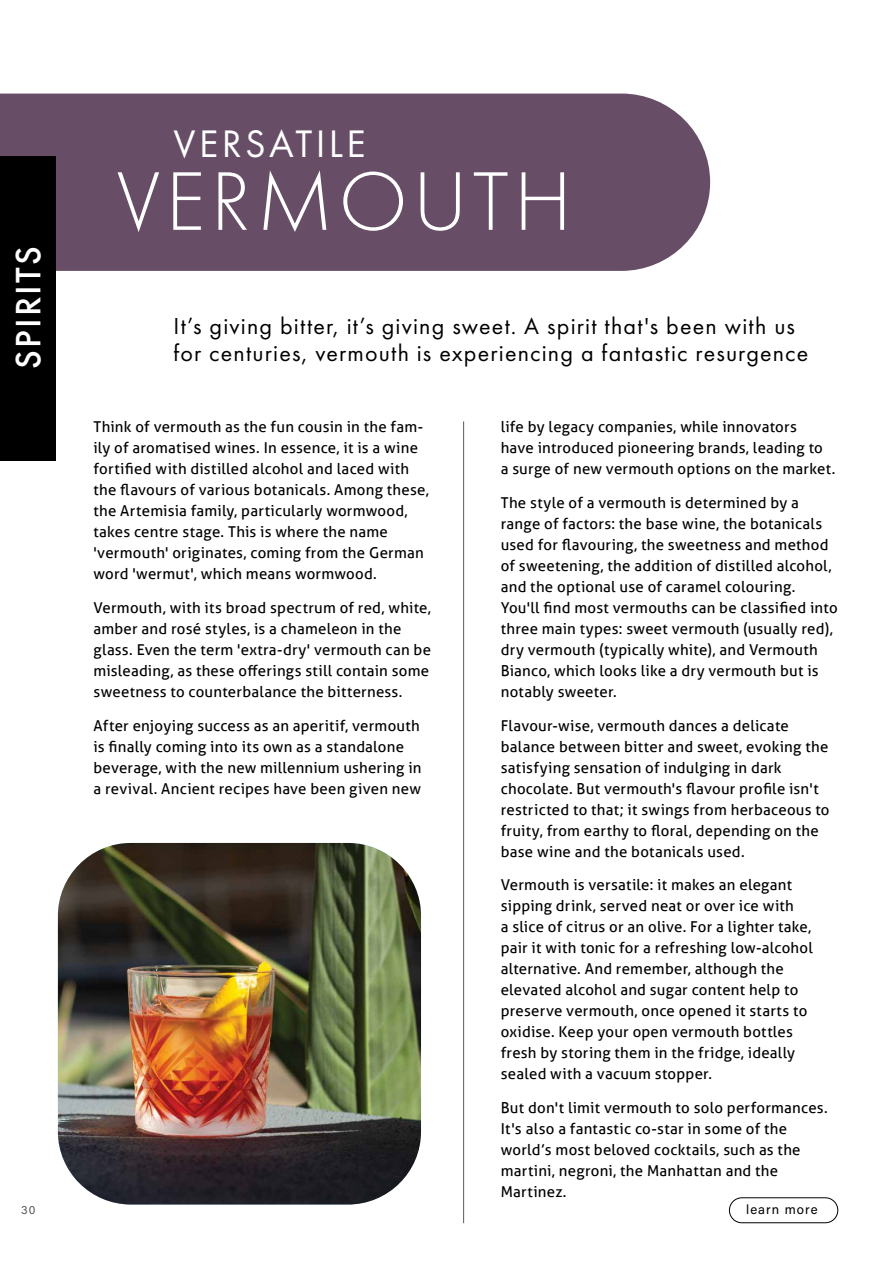
<style>
.page{position:relative;width:893px;height:1263px;background:#fff}
.page>*{position:absolute;margin:0;border:0;box-sizing:border-box;transform-origin:0 0}
.t1{font:300 86.25px "Futura PT";letter-spacing:.06em;color:#fff}
.t2{font:39.75px "Futura PT";letter-spacing:.085em;color:#fff}
.t3{font:500 36.75px "Futura PT";letter-spacing:.06em;color:#fff}
.t4{font:24px/27px "Futura PT";letter-spacing:.05em;color:#000}
.t5{font:15px/21px "Aller";letter-spacing:.015em;color:#000}
.t6{font:13.2px "Acumin Pro";letter-spacing:.08em;color:#000}
.t7{font:12px "Acumin Pro";color:#58595b}
</style>
<div class="page">
<img style="left:58px;top:843px;width:363px;height:361px">
<div style="left:0;top:94px;width:710px;height:177px;background:#674e66"></div>
<div style="left:0;top:156px;width:56px;height:305px;background:#000"></div>
<hr style="left:463px;top:421px;width:1px;height:802px;background:#58595b">
<div style="left:729px;top:1197px;width:109px;height:26px;border:1px solid #000;border-radius:12px"></div>
<h3 class="t3" style="left:6px;top:369px;width:125px;rotate:-90deg">SPIRITS</h3>
<p class="t7" style="left:21px;top:1202px;width:16px">30</p>
<h2 class="t2" style="left:174px;top:120px;width:194px">VERSATILE</h2>
<h1 class="t1" style="left:116px;top:152px;width:457px">VERMOUTH</h1>
<h3 class="t4" style="left:173px;top:312px;width:636px">It’s giving bitter, it’s giving sweet. A spirit that's been with us for centuries, vermouth is experiencing a fantastic resurgence</h3>
<p class="t5" style="left:93px;top:416px;width:337px">Think of vermouth as the fun cousin in the fam&shy;ily of aromatised wines. In essence, it is a wine fortified with distilled alcohol and laced with the flavours of various botanicals. Among these, the Artemisia family, particularly wormwood, takes centre stage. This is where the name 'vermouth' originates, coming from the German word 'wermut', which means wormwood.</p>
<p class="t5" style="left:93px;top:597px;width:339px">Vermouth, with its broad spectrum of red, white, amber and rosé styles, is a chameleon in the glass. Even the term 'extra-dry' vermouth can be misleading, as these offerings still contain some sweetness to counterbalance the bitterness.</p>
<p class="t5" style="left:93px;top:715px;width:329px">After enjoying success as an aperitif, vermouth is finally coming into its own as a standalone beverage, with the new millennium ushering in a revival. Ancient recipes have been given new</p>
<p class="t5" style="left:501px;top:416px;width:336px">life by legacy companies, while innovators<br>have introduced pioneering brands, leading to<br>a surge of new vermouth options on the market.</p>
<p class="t5" style="left:501px;top:492px;width:338px">The style of a vermouth is determined by a range of factors: the base wine, the botanicals used for flavouring, the sweetness and method of sweetening, the addition of distilled alcohol, and the optional use of caramel colouring.<br>You'll find most vermouths can be classified into three main types: sweet vermouth (usually red), dry vermouth (typically white), and Vermouth Bianco, which looks like a dry vermouth but is notably sweeter.</p>
<p class="t5" style="left:501px;top:715px;width:330px">Flavour-wise, vermouth dances a delicate balance between bitter and sweet, evoking the satisfying sensation of indulging in dark chocolate. But vermouth's flavour profile isn't restricted to that; it swings from herbaceous to fruity, from earthy to floral, depending on the base wine and the botanicals used.</p>
<p class="t5" style="left:501px;top:874px;width:314px">Vermouth is versatile: it makes an elegant sipping drink, served neat or over ice with<br>a slice of citrus or an olive. For a lighter take, pair it with tonic for a refreshing low-alcohol alternative. And remember, although the elevated alcohol and sugar content help to preserve vermouth, once opened it starts to oxidise. Keep your open vermouth bottles fresh by storing them in the fridge, ideally sealed with a vacuum stopper.</p>
<p class="t5" style="left:501px;top:1097px;width:329px">But don't limit vermouth to solo performances.<br>It's also a fantastic co-star in some of the world’s most beloved cocktails, such as the martini, negroni, the Manhattan and the Martinez.</p>
<p class="t6" style="left:746px;top:1200px;width:73px">learn more</p>
</div>
